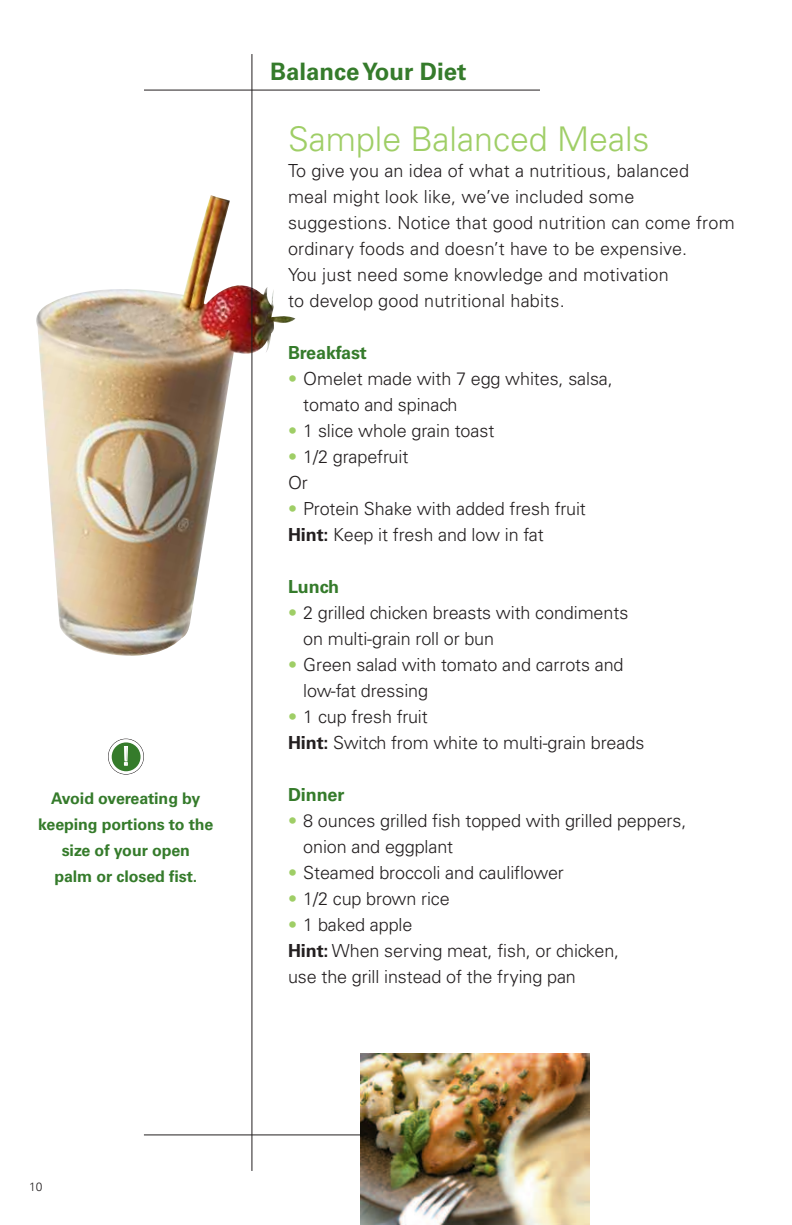
<style>
.page{position:relative;width:792px;height:1225px;background:#fff}
.page>*{position:absolute;margin:0;border:0;box-sizing:border-box;transform-origin:0 0}
.t1{font:300 34px "Univers";color:#9fce66}
.t2{font:26px "Univers";color:#fff}
.t3{font:700 24px "Univers";color:#357b2b}
.t4{font:300 18px/26px "Univers";letter-spacing:-.005em;color:#231f20}
.t5{font:700 18px "Univers";letter-spacing:-.005em;color:#357b2b}
.t6{font:700 16px/26px "Univers";letter-spacing:-.005em;color:#357b2b;text-align:center}
.t7{font:300 12px "Univers";color:#231f20}
.s1{color:#9fce66}
.s2{font-weight:700}
</style>
<div class="page">
<img style="left:36px;top:195px;width:259px;height:470px">
<hr style="left:252px;top:54px;width:1px;height:1116px;background:#231f20">
<hr style="left:144px;top:1134px;width:396px;height:1px;background:#231f20">
<hr style="left:144px;top:90px;width:396px;height:1px;background:#231f20">
<div style="left:108px;top:738px;width:36px;height:36px;border:1px solid #231f20;border-radius:50%"></div>
<div style="left:112px;top:742px;width:29px;height:29px;background:#357b2b;border-radius:50%"></div>
<img style="left:361px;top:1053px;width:229px;height:171px">
<h2 class="t2" style="left:121px;top:746px;width:12px">!</h2>
<p class="t6" style="left:38px;top:786px;width:177px">Avoid overeating by keeping portions to the size of your open<br>palm or closed fist.</p>
<h3 class="t3" style="left:270px;top:63px;width:198px">Balance Your Diet</h3>
<h1 class="t1" style="left:288px;top:126px;width:363px">Sample Balanced Meals</h1>
<p class="t4" style="left:288px;top:159px;width:448px">To give you an idea of what a nutritious, balanced<br>meal might look like, we’ve included some suggestions. Notice that good nutrition can come from ordinary foods and doesn’t have to be expensive.<br>You just need some knowledge and motivation<br>to develop good nutritional habits.</p>
<p class="t5" style="left:288px;top:346px;width:80px">Breakfast</p>
<p class="t4" style="left:303px;top:367px;width:311px;text-indent:-15px"><span class="s1">•</span> Omelet made with 7 egg whites, salsa, tomato and spinach</p>
<p class="t4" style="left:288px;top:419px;width:208px"><span class="s1">•</span> 1 slice whole grain toast</p>
<p class="t4" style="left:288px;top:445px;width:122px"><span class="s1">•</span> 1/2 grapefruit<br>Or</p>
<p class="t4" style="left:288px;top:497px;width:299px"><span class="s1">•</span> Protein Shake with added fresh fruit<br><span class="s2">Hint:</span> Keep it fresh and low in fat</p>
<p class="t5" style="left:288px;top:580px;width:53px">Lunch</p>
<p class="t4" style="left:303px;top:601px;width:327px;text-indent:-15px"><span class="s1">•</span> 2 grilled chicken breasts with condiments on multi-grain roll or bun</p>
<p class="t4" style="left:303px;top:653px;width:322px;text-indent:-15px"><span class="s1">•</span> Green salad with tomato and carrots and low-fat dressing</p>
<p class="t4" style="left:288px;top:705px;width:358px"><span class="s1">•</span> 1 cup fresh fruit<br><span class="s2">Hint:</span> Switch from white to multi-grain breads</p>
<p class="t5" style="left:288px;top:788px;width:58px">Dinner</p>
<p class="t4" style="left:303px;top:809px;width:385px;text-indent:-15px"><span class="s1">•</span> 8 ounces grilled fish topped with grilled peppers, onion and eggplant</p>
<p class="t4" style="left:288px;top:861px;width:277px"><span class="s1">•</span> Steamed broccoli and cauliflower</p>
<p class="t4" style="left:288px;top:887px;width:163px"><span class="s1">•</span> 1/2 cup brown rice</p>
<p class="t4" style="left:288px;top:913px;width:333px"><span class="s1">•</span> 1 baked apple<br><span class="s2">Hint:</span> When serving meat, fish, or chicken, use the grill instead of the frying pan</p>
<p class="t7" style="left:29px;top:1181px;width:15px">10</p>
</div>
